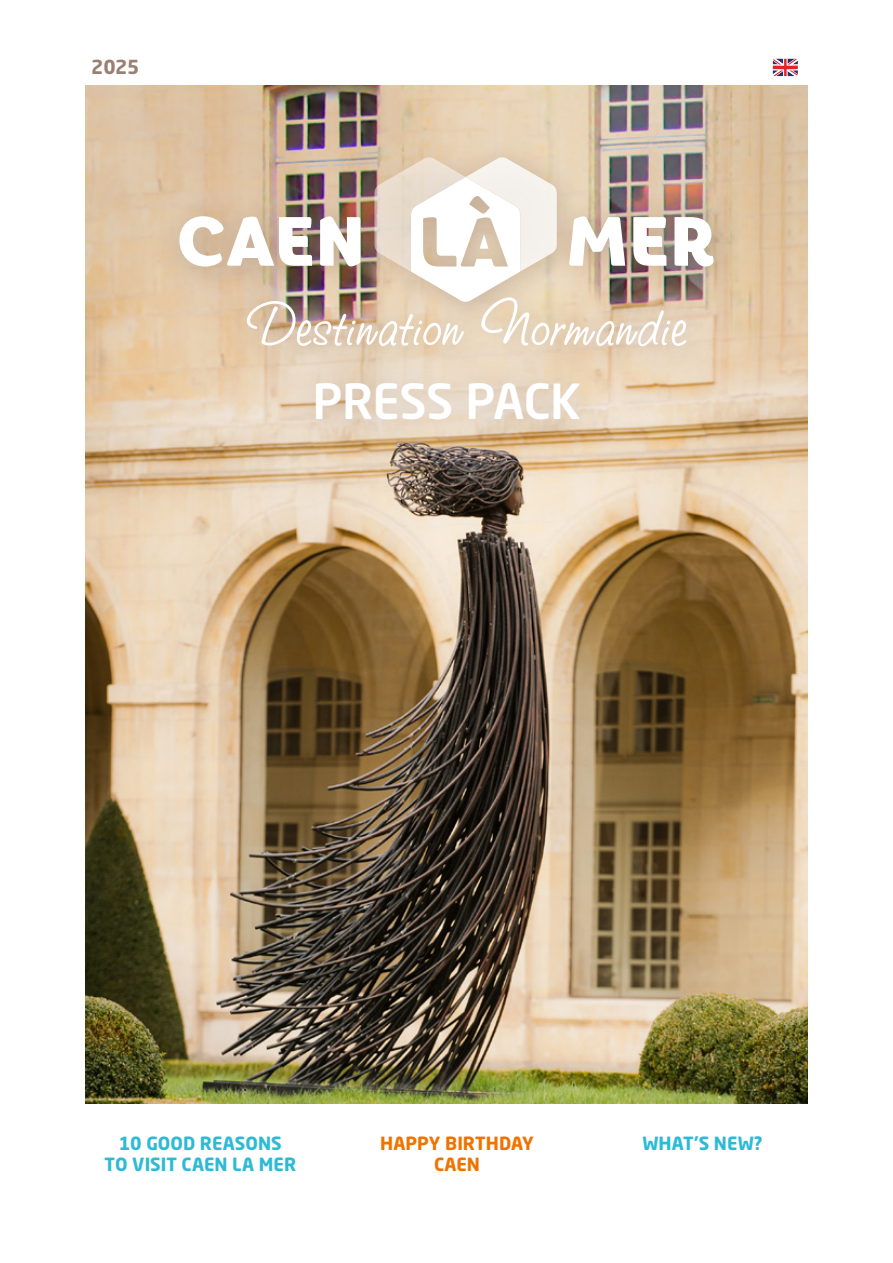
<style>
.page{position:relative;width:893px;height:1263px;background:#fff}
.page>*{position:absolute;margin:0;border:0;box-sizing:border-box;transform-origin:0 0}
.t1{font:500 47.85px "Neo Sans W1 G";letter-spacing:-.015em;color:#fff}
.t2{font:700 19.2px "Neo Sans W1 G";color:#988072}
.t3{font:700 18px "Neo Sans W1 G";color:#2ebad5}
.t4{font:700 18px/21px "Neo Sans W1 G";color:#ee7402;text-align:center}
</style>
<div class="page">
<svg style="left:773px;top:59px;width:25px;height:17px"></svg>
<img style="left:85px;top:85px;width:723px;height:1018px">
<div style="left:155px;top:134px;width:588px;height:242px;background:#988072;opacity:.51"></div>
<img style="left:179px;top:157px;width:534px;height:189px">
<div style="left:275px;top:342px;width:344px;height:121px;background:#988072;opacity:.59"></div>
<p class="t2" style="left:91px;top:55px;width:50px">2025</p>
<h1 class="t1" style="left:312px;top:371px;width:270px">PRESS PACK</h1>
<p class="t3" style="left:119px;top:1131px;width:164px">10 GOOD REASONS</p>
<p class="t3" style="left:642px;top:1131px;width:122px">WHAT’S NEW?</p>
<p class="t3" style="left:104px;top:1152px;width:193px">TO VISIT CAEN LA MER</p>
<p class="t4" style="left:380px;top:1132px;width:155px">HAPPY BIRTHDAY<br>CAEN</p>
</div>
